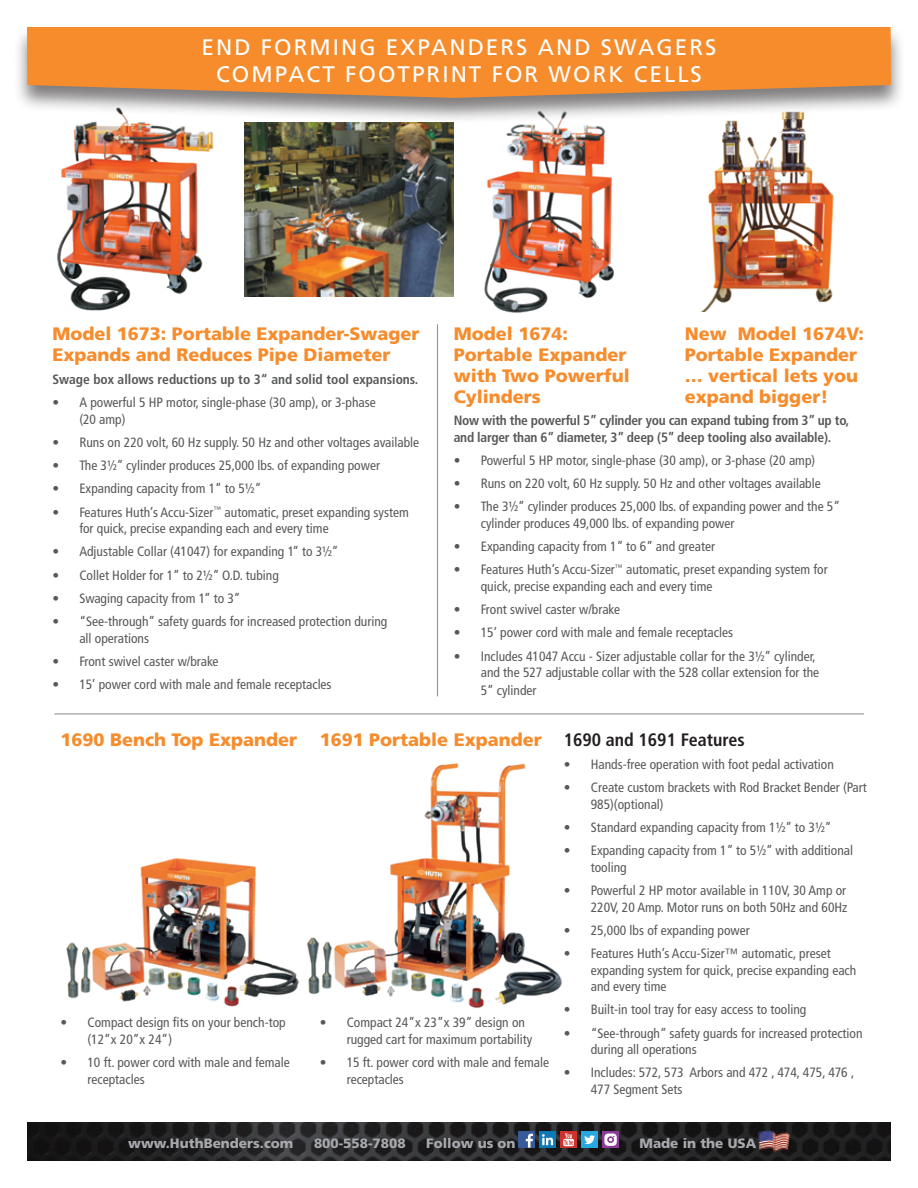
<style>
.page{position:relative;width:918px;height:1188px;background:#fff}
.page>*{position:absolute;margin:0;border:0;box-sizing:border-box;transform-origin:0 0}
.t1{font:22.5px/27px "Frutiger";letter-spacing:.09em;color:#fff;text-align:center}
.t2{font:900 18px/21px "Frutiger";color:#f68c2c}
.t3{font:700 condensed 18px "Frutiger";color:#231f20}
.t4{font:condensed 13.5px/16.5px "Frutiger";color:#57585a}
.t5{font:700 condensed 13.5px/16.5px "Frutiger";letter-spacing:-.02em;color:#57585a}
.t6{font:700 condensed 13.5px "Frutiger";color:#57585a}
.t7{font:900 13.5px "Frutiger";color:#a8a9ad}
</style>
<div class="page">
<img style="left:57px;top:125px;width:157px;height:186px">
<hr style="left:437px;top:324px;width:1px;height:372px;background:#939598">
<img style="left:244px;top:125px;width:210px;height:171px">
<img style="left:484px;top:125px;width:130px;height:188px">
<img style="left:702px;top:125px;width:132px;height:186px">
<img style="left:27px;top:1122px;width:864px;height:39px">
<img style="left:66px;top:858px;width:233px;height:149px">
<img style="left:306px;top:763px;width:256px;height:245px">
<hr style="left:54px;top:713px;width:810px;height:1px;background:#939598">
<div style="left:13px;top:25px;width:893px;height:100px;background:#231f20;opacity:.58"></div>
<svg style="left:27px;top:27px;width:864px;height:71px;background:#ec8c35"></svg>
<img style="left:756px;top:1130px;width:34px;height:23px">
<div style="left:519px;top:1132px;width:16px;height:16px;background:#395a99"></div>
<svg style="left:526px;top:1134px;width:7px;height:14px"></svg>
<div style="left:539px;top:1132px;width:17px;height:16px;background:#0c7ab6"></div>
<svg style="left:542px;top:1134px;width:11px;height:11px"></svg>
<div style="left:560px;top:1132px;width:17px;height:16px;background:#cf322d"></div>
<svg style="left:563px;top:1133px;width:11px;height:13px"></svg>
<div style="left:581px;top:1132px;width:17px;height:16px;background:#27a8e0"></div>
<svg style="left:584px;top:1135px;width:11px;height:9px"></svg>
<svg style="left:602px;top:1132px;width:17px;height:16px"></svg>
<svg style="left:604px;top:1134px;width:13px;height:12px"></svg>
<h1 class="t1" style="left:202px;top:34px;width:516px">END FORMING EXPANDERS AND SWAGERS<br>COMPACT FOOTPRINT FOR WORK CELLS</h1>
<h2 class="t2" style="left:52px;top:322px;width:369px">Model 1673: Portable Expander-Swager<br>Expands and Reduces Pipe Diameter</h2>
<p class="t6" style="left:52px;top:371px;width:368px">Swage box allows reductions up to 3“ and solid tool expansions.</p>
<p class="t4" style="left:79px;top:394px;width:298px;text-indent:-27px">• A powerful 5 HP motor, single-phase (30 amp), or 3-phase (20 amp)</p>
<p class="t4" style="left:52px;top:434px;width:368px">• Runs on 220 volt, 60 Hz supply. 50 Hz and other voltages available</p>
<p class="t4" style="left:52px;top:457px;width:329px">• The 3½” cylinder produces 25,000 lbs. of expanding power</p>
<p class="t4" style="left:52px;top:480px;width:211px">• Expanding capacity from 1” to 5½”</p>
<p class="t4" style="left:79px;top:504px;width:331px;text-indent:-27px">• Features Huth’s Accu-Sizer<sup>™</sup> automatic, preset expanding system for quick, precise expanding each and every time</p>
<p class="t4" style="left:52px;top:543px;width:288px">• Adjustable Collar (41047) for expanding 1” to 3½”</p>
<p class="t4" style="left:52px;top:567px;width:228px">• Collet Holder for 1” to 2½” O.D. tubing</p>
<p class="t4" style="left:52px;top:590px;width:190px">• Swaging capacity from 1” to 3”</p>
<p class="t4" style="left:79px;top:613px;width:310px;text-indent:-27px">• “See-through” safety guards for increased protection during all operations</p>
<p class="t4" style="left:52px;top:653px;width:168px">• Front swivel caster w/brake</p>
<p class="t4" style="left:52px;top:676px;width:281px">• 15’ power cord with male and female receptacles</p>
<h2 class="t2" style="left:454px;top:322px;width:178px">Model 1674:<br>Portable Expander with Two Powerful<br>Cylinders</h2>
<h2 class="t2" style="left:685px;top:322px;width:181px">New Model 1674V:<br>Portable Expander … vertical lets you expand bigger!</h2>
<p class="t5" style="left:454px;top:412px;width:397px">Now with the powerful 5” cylinder you can expand tubing from 3” up to, and larger than 6” diameter, 3” deep (5” deep tooling also available).</p>
<p class="t4" style="left:454px;top:452px;width:363px">• Powerful 5 HP motor, single-phase (30 amp), or 3-phase (20 amp)</p>
<p class="t4" style="left:454px;top:475px;width:368px">• Runs on 220 volt, 60 Hz supply. 50 Hz and other voltages available</p>
<p class="t4" style="left:481px;top:499px;width:361px;text-indent:-27px">• The 3½” cylinder produces 25,000 lbs. of expanding power and the 5” cylinder produces 49,000 lbs. of expanding power</p>
<p class="t4" style="left:454px;top:538px;width:263px">• Expanding capacity from 1” to 6” and greater</p>
<p class="t4" style="left:481px;top:562px;width:348px;text-indent:-27px">• Features Huth’s Accu-Sizer<sup>™</sup> automatic, preset expanding system for quick, precise expanding each and every time</p>
<p class="t4" style="left:454px;top:601px;width:168px">• Front swivel caster w/brake</p>
<p class="t4" style="left:454px;top:625px;width:281px">• 15’ power cord with male and female receptacles</p>
<p class="t4" style="left:454px;top:648px;width:367px;text-align:right">• Includes 41047 Accu - Sizer adjustable collar for the 3½” cylinder, and the 527 adjustable collar with the 528 collar extension for the</p>
<p class="t4" style="left:481px;top:682px;width:57px">5” cylinder</p>
<h2 class="t2" style="left:60px;top:729px;width:483px">1690 Bench Top Expander 1691 Portable Expander</h2>
<p class="t4" style="left:87px;top:1015px;width:200px;text-indent:-27px">• Compact design fits on your bench-top (12”x 20”x 24”)</p>
<p class="t4" style="left:87px;top:1054px;width:204px;text-indent:-27px">• 10 ft. power cord with male and female receptacles</p>
<p class="t4" style="left:347px;top:1015px;width:187px;text-indent:-27px">• Compact 24”x 23”x 39” design on rugged cart for maximum portability</p>
<p class="t4" style="left:347px;top:1054px;width:204px;text-indent:-27px">• 15 ft. power cord with male and female receptacles</p>
<h2 class="t3" style="left:564px;top:729px;width:183px">1690 and 1691 Features</h2>
<p class="t4" style="left:564px;top:756px;width:272px">• Hands-free operation with foot pedal activation</p>
<p class="t4" style="left:591px;top:780px;width:278px;text-indent:-27px">• Create custom brackets with Rod Bracket Bender (Part<br>985)(optional)</p>
<p class="t4" style="left:564px;top:819px;width:269px">• Standard expanding capacity from 1½” to 3½”</p>
<p class="t4" style="left:591px;top:843px;width:264px;text-indent:-27px">• Expanding capacity from 1” to 5½” with additional tooling</p>
<p class="t4" style="left:564px;top:882px;width:285px;text-align:right">• Powerful 2 HP motor available in 110V, 30 Amp or<br>220V, 20 Amp. Motor runs on both 50Hz and 60Hz</p>
<p class="t4" style="left:564px;top:922px;width:188px">• 25,000 lbs of expanding power</p>
<p class="t4" style="left:591px;top:945px;width:267px;text-indent:-27px">• Features Huth’s Accu-Sizer™ automatic, preset expanding system for quick, precise expanding each and every time</p>
<p class="t4" style="left:564px;top:1002px;width:244px">• Built-in tool tray for easy access to tooling</p>
<p class="t4" style="left:591px;top:1025px;width:273px;text-indent:-27px">• “See-through” safety guards for increased protection during all operations</p>
<p class="t4" style="left:591px;top:1065px;width:265px;text-indent:-27px">• Includes: 572, 573 Arbors and 472 , 474, 475, 476 ,<br>477 Segment Sets</p>
<p class="t7" style="left:128px;top:1135px;width:167px">www.HuthBenders.com</p>
<p class="t7" style="left:314px;top:1135px;width:93px">800-558-7808</p>
<p class="t7" style="left:426px;top:1135px;width:91px">Follow us on</p>
<p class="t7" style="left:640px;top:1135px;width:118px">Made in the USA</p>
</div>
